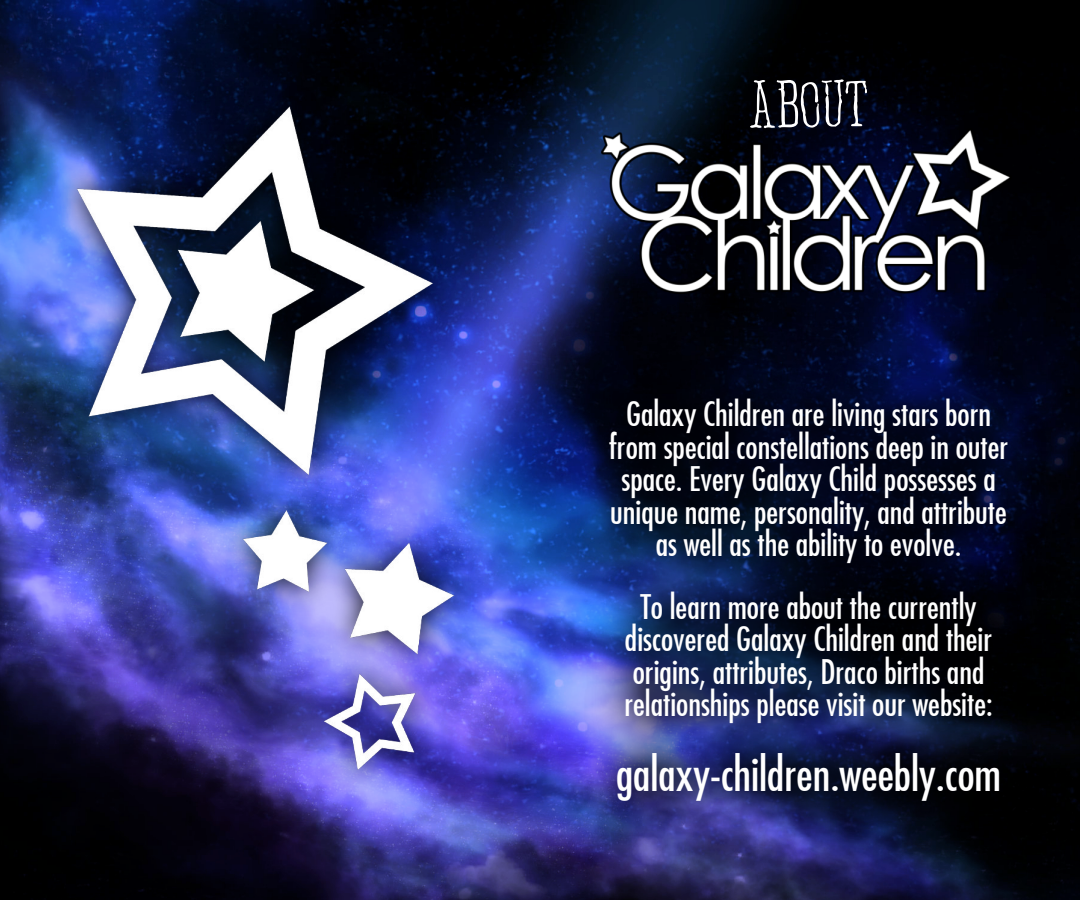
<style>
.page{position:relative;width:1080px;height:900px;background:#fff}
.page>*{position:absolute;margin:0;border:0;box-sizing:border-box;transform-origin:0 0}
.t1{font:73.75px "Anhedonia";color:#fff}
.t2{font:45px "Fuji Normal";color:#fff}
.t3{font:32.5px/32.5px "Fuji Normal";color:#fff;text-align:center}
</style>
<div class="page">
<img style="left:0;top:0;width:1080px;height:900px">
<img style="left:602px;top:128px;width:409px;height:165px">
<img style="left:565px;top:357px;width:483px;height:485px">
<img style="left:53px;top:83px;width:424px;height:710px">
<h1 class="t1" style="left:749px;top:73px;width:120px">ABOUT</h1>
<p class="t3" style="left:609px;top:397px;width:401px">Galaxy Children are living stars born from special constellations deep in outer space. Every Galaxy Child possesses a unique name, personality, and attribute as well as the ability to evolve.</p>
<p class="t3" style="left:624px;top:590px;width:370px">To learn more about the currently discovered Galaxy Children and their origins, attributes, Draco births and relationships please visit our website:</p>
<h2 class="t2" style="left:616px;top:746px;width:387px">galaxy-children.weebly.com</h2>
</div>
